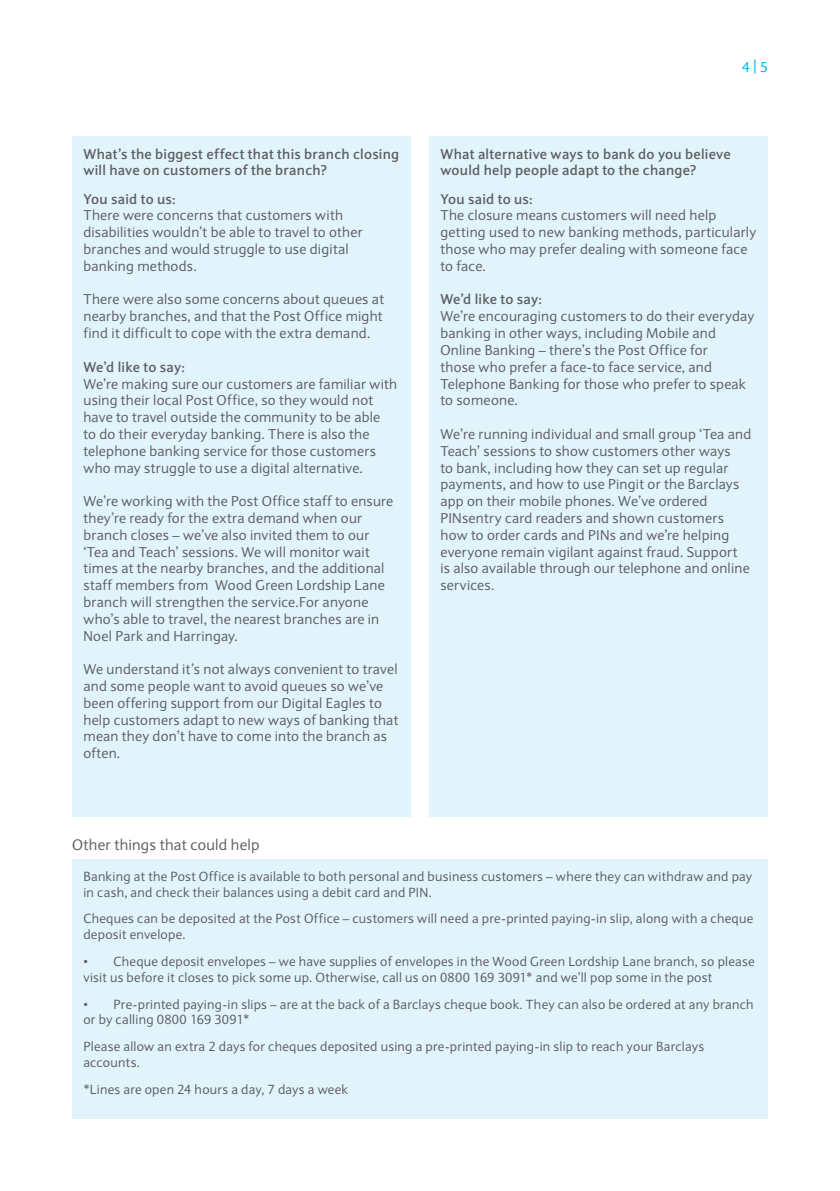
<style>
.page{position:relative;width:840px;height:1191px;background:#fff}
.page>*{position:absolute;margin:0;border:0;box-sizing:border-box;transform-origin:0 0}
.A4_IS_Body{font:15px "Expert Sans";letter-spacing:.02em;color:#5f5f62}
.A4_IS_Body-2{font:14px/16.8px "Expert Sans";letter-spacing:.02em;color:#5f5f62}
.A4_IS_Body-3{font:700 14px/16.8px "Expert Sans";letter-spacing:.02em;color:#5f5f62}
.A4_IS_Body-4{font:14px "Expert Sans";color:#00aeef}
.A4_IS_Body-5{font:13px/15.6px "Expert Sans";letter-spacing:.02em;color:#5f5f62}
.s1{font-weight:700}
</style>
<div class="page">
<div style="left:72px;top:136px;width:338px;height:680px;background:#e1f4fc"></div>
<div style="left:72px;top:859px;width:695px;height:260px;background:#e1f4fc"></div>
<div style="left:429px;top:136px;width:338px;height:680px;background:#e1f4fc"></div>
<p class="A4_IS_Body-3" style="left:83px;top:145px;width:317px">What’s the biggest effect that this branch closing will have on customers of the branch?</p>
<p class="A4_IS_Body-2" style="left:83px;top:190px;width:280px"><span class="s1">You said to us:<br></span>There were concerns that customers with disabilities wouldn’t be able to travel to other branches and would struggle to use digital banking methods.</p>
<p class="A4_IS_Body-2" style="left:83px;top:291px;width:302px;text-align:justify">There were also some concerns about queues at nearby branches, and that the Post Office might find it difficult to cope with the extra demand.</p>
<p class="A4_IS_Body-2" style="left:83px;top:358px;width:315px"><span class="s1">We’d like to say:<br></span>We’re making sure our customers are familiar with using their local Post Office, so they would not have to travel outside the community to be able<br>to do their everyday banking. There is also the telephone banking service for those customers who may struggle to use a digital alternative.</p>
<p class="A4_IS_Body-2" style="left:83px;top:492px;width:311px">We’re working with the Post Office staff to ensure they’re ready for the extra demand when our branch closes – we’ve also invited them to our ‘Tea and Teach’ sessions. We will monitor wait times at the nearby branches, and the additional staff members from Wood Green Lordship Lane branch will strengthen the service.For anyone who’s able to travel, the nearest branches are in Noel Park and Harringay.</p>
<p class="A4_IS_Body-2" style="left:83px;top:660px;width:316px">We understand it’s not always convenient to travel and some people want to avoid queues so we’ve been offering support from our Digital Eagles to help customers adapt to new ways of banking that mean they don’t have to come into the branch as often.</p>
<p class="A4_IS_Body" style="left:72px;top:835px;width:189px">Other things that could help</p>
<p class="A4_IS_Body-4" style="left:741px;top:58px;width:27px">4 | 5</p>
<p class="A4_IS_Body-3" style="left:440px;top:145px;width:291px">What alternative ways to bank do you believe would help people adapt to the change?</p>
<p class="A4_IS_Body-2" style="left:440px;top:190px;width:317px"><span class="s1">You said to us:<br></span>The closure means customers will need help getting used to new banking methods, particularly those who may prefer dealing with someone face to face.</p>
<p class="A4_IS_Body-2" style="left:440px;top:291px;width:315px"><span class="s1">We’d like to say:<br></span>We’re encouraging customers to do their everyday banking in other ways, including Mobile and Online Banking – there’s the Post Office for<br>those who prefer a face-to face service, and Telephone Banking for those who prefer to speak to someone.</p>
<p class="A4_IS_Body-2" style="left:440px;top:425px;width:312px">We’re running individual and small group ‘Tea and Teach’ sessions to show customers other ways<br>to bank, including how they can set up regular payments, and how to use Pingit or the Barclays app on their mobile phones. We’ve ordered PINsentry card readers and shown customers how to order cards and PINs and we’re helping everyone remain vigilant against fraud. Support<br>is also available through our telephone and online services.</p>
<p class="A4_IS_Body-5" style="left:83px;top:868px;width:670px">Banking at the Post Office is available to both personal and business customers – where they can withdraw and pay in cash, and check their balances using a debit card and PIN.</p>
<p class="A4_IS_Body-5" style="left:83px;top:911px;width:671px">Cheques can be deposited at the Post Office – customers will need a pre-printed paying-in slip, along with a cheque deposit envelope.</p>
<p class="A4_IS_Body-5" style="left:83px;top:953px;width:672px">• Cheque deposit envelopes – we have supplies of envelopes in the Wood Green Lordship Lane branch, so please visit us before it closes to pick some up. Otherwise, call us on 0800 169 3091* and we’ll pop some in the post</p>
<p class="A4_IS_Body-5" style="left:83px;top:996px;width:671px">• Pre-printed paying-in slips – are at the back of a Barclays cheque book. They can also be ordered at any branch or by calling 0800 169 3091*</p>
<p class="A4_IS_Body-5" style="left:83px;top:1038px;width:622px">Please allow an extra 2 days for cheques deposited using a pre-printed paying-in slip to reach your Barclays accounts.</p>
<p class="A4_IS_Body-5" style="left:83px;top:1081px;width:266px">*Lines are open 24 hours a day, 7 days a week</p>
</div>
